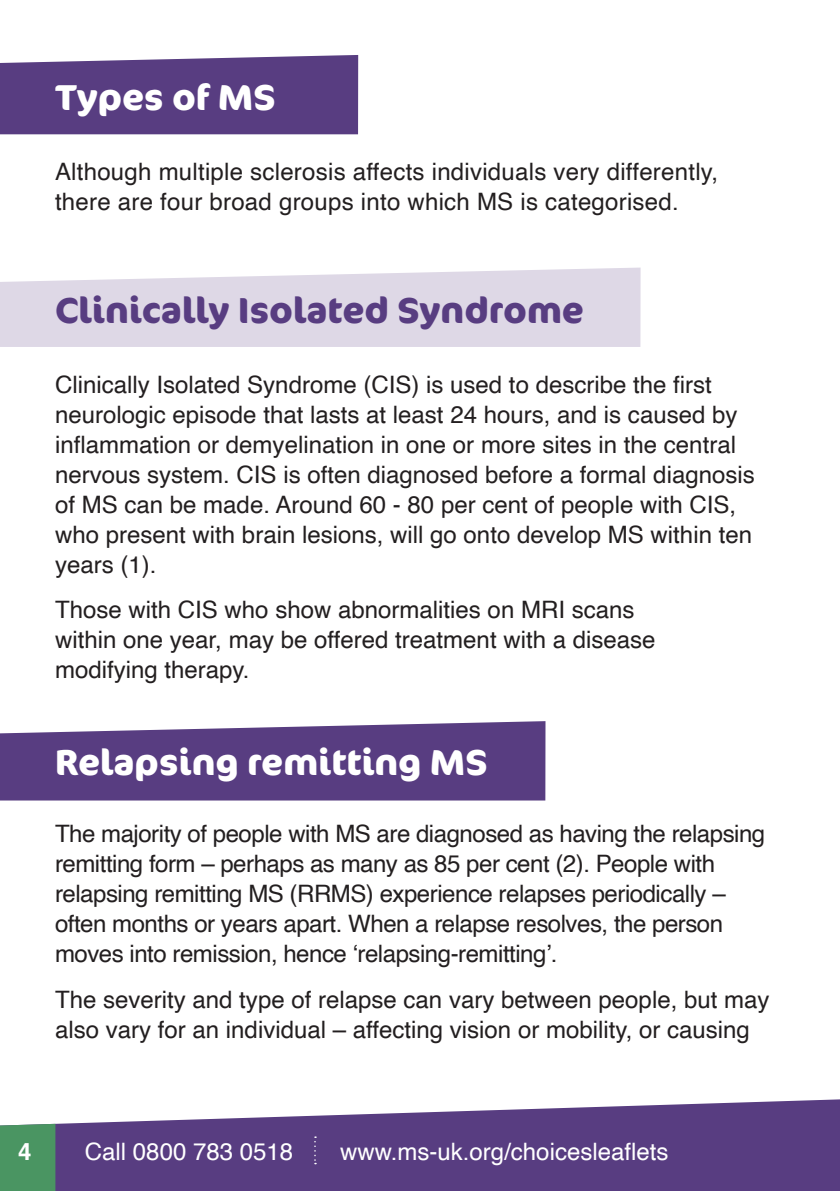
<style>
.page{position:relative;width:840px;height:1191px;background:#fff}
.page>*{position:absolute;margin:0;border:0;box-sizing:border-box;transform-origin:0 0}
.t1{font:700 36px "Cocon Pro";color:#fff}
.t2{font:700 36px "Cocon Pro";color:#583d81}
.t3{font:24px/30px "Helvetica";color:#231f20}
.t4{font:24px/30px "Helvetica";letter-spacing:-.02em;color:#231f20}
.t5{font:24px "Helvetica";color:#fff}
.t6{font:700 24px "Helvetica";color:#fff}
</style>
<div class="page">
<svg style="left:51px;top:1099px;width:788px;height:92px;background:#6f5892"></svg>
<svg style="left:0;top:721px;width:545px;height:79px;background:#654c8b"></svg>
<svg style="left:0;top:268px;width:640px;height:79px;background:#e0dbe8"></svg>
<svg style="left:314px;top:1136px;width:2px;height:28px"></svg>
<div style="left:0;top:55px;width:358px;height:79px;background:#583d81"></div>
<div style="left:0;top:1124px;width:55px;height:67px;background:#4a9562"></div>
<svg style="left:836px;top:1188px;width:4px;height:3px"></svg>
<p class="t1" style="left:55px;top:72px;width:222px">Types of MS</p>
<p class="t3" style="left:55px;top:157px;width:664px">Although multiple sclerosis affects individuals very differently, there are four broad groups into which MS is categorised.</p>
<p class="t2" style="left:55px;top:285px;width:530px">Clinically Isolated Syndrome</p>
<p class="t3" style="left:55px;top:370px;width:700px">Clinically Isolated Syndrome (CIS) is used to describe the first neurologic episode that lasts at least 24 hours, and is caused by inflammation or demyelination in one or more sites in the central nervous system. CIS is often diagnosed before a formal diagnosis of MS can be made. Around 60 - 80 per cent of people with CIS, who present with brain lesions, will go onto develop MS within ten years (1).</p>
<p class="t3" style="left:55px;top:595px;width:601px">Those with CIS who show abnormalities on MRI scans within one year, may be offered treatment with a disease modifying therapy.</p>
<p class="t1" style="left:55px;top:738px;width:434px">Relapsing remitting MS</p>
<p class="t4" style="left:55px;top:819px;width:711px">The majority of people with MS are diagnosed as having the relapsing remitting form – perhaps as many as 85 per cent (2). People with relapsing remitting MS (RRMS) experience relapses periodically – often months or years apart. When a relapse resolves, the person moves into remission, hence ‘relapsing-remitting’.</p>
<p class="t3" style="left:55px;top:985px;width:715px">The severity and type of relapse can vary between people, but may also vary for an individual – affecting vision or mobility, or causing</p>
<p class="t6" style="left:18px;top:1132px;width:15px">4</p>
<p class="t5" style="left:85px;top:1133px;width:210px">Call 0800 783 0518</p>
<p class="t5" style="left:340px;top:1133px;width:330px">www.ms-uk.org/choicesleaflets</p>
</div>
